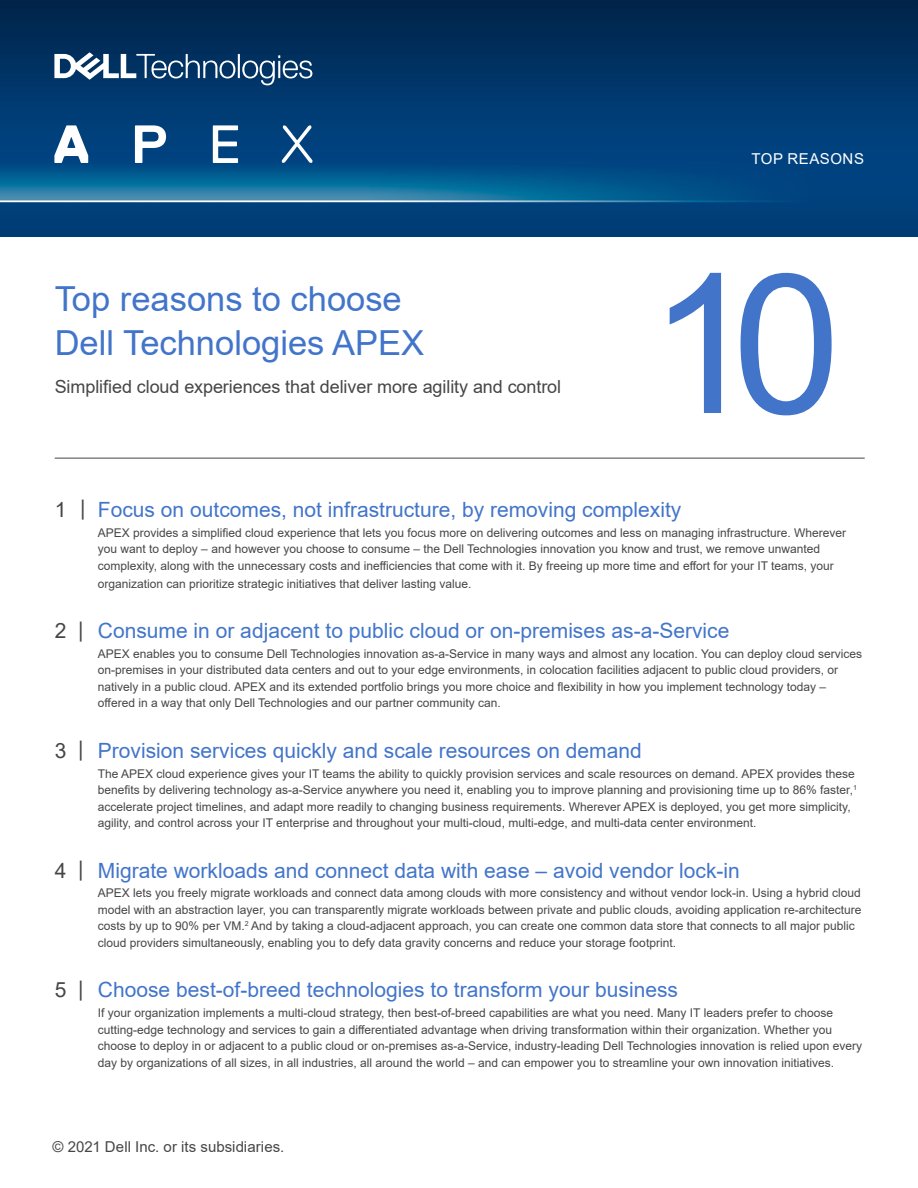
<style>
.page{position:relative;width:918px;height:1188px;background:#fff}
.page>*{position:absolute;margin:0;border:0;box-sizing:border-box;transform-origin:0 0}
.t1{font:195px "Arial";color:#4275ca}
.Headline_1{font:34.5px/43.5px "Arial";color:#4275ca}
.List_item_subheading{font:21px "Arial";color:#4275ca}
.Headline_1-2{font:18px "Arial";letter-spacing:-.005em;color:#464646}
.t2{font:15px "Arial";color:#464646}
.Table_Text{font:15px "Arial";letter-spacing:.035em;color:#fff}
.List_Copy{font:12px/16.5px "Arial";color:#464646}
.s1{color:#464646}
</style>
<div class="page">
<img style="left:0;top:0;width:918px;height:236px">
<svg style="left:54px;top:52px;width:258px;height:33px"></svg>
<hr style="left:55px;top:458px;width:810px;height:1px;background:#464646">
<svg style="left:54px;top:125px;width:34px;height:38px"></svg>
<svg style="left:135px;top:125px;width:31px;height:38px"></svg>
<svg style="left:213px;top:125px;width:25px;height:38px"></svg>
<svg style="left:282px;top:125px;width:30px;height:38px"></svg>
<p class="Headline_1" style="left:55px;top:277px;width:371px">Top reasons to choose<br>Dell Technologies APEX</p>
<p class="Headline_1-2" style="left:55px;top:374px;width:508px">Simplified cloud experiences that deliver more agility and control</p>
<p class="Table_Text" style="left:751px;top:148px;width:114px">TOP REASONS</p>
<p class="t1" style="left:648px;top:210px;width:194px">10</p>
<p class="List_item_subheading" style="left:55px;top:495px;width:628px"><span class="s1">1 |</span> Focus on outcomes, not infrastructure, by removing complexity</p>
<p class="List_Copy" style="left:98px;top:524px;width:750px">APEX provides a simplified cloud experience that lets you focus more on delivering outcomes and less on managing infrastructure. Wherever you want to deploy – and however you choose to consume – the Dell Technologies innovation you know and trust, we remove unwanted complexity, along with the unnecessary costs and inefficiencies that come with it. By freeing up more time and effort for your IT teams, your</p>
<p class="List_Copy" style="left:98px;top:575px;width:375px">organization can prioritize strategic initiatives that deliver lasting value.</p>
<p class="List_item_subheading" style="left:55px;top:616px;width:676px"><span class="s1">2 |</span> Consume in or adjacent to public cloud or on-premises as-a-Service</p>
<p class="List_Copy" style="left:98px;top:645px;width:766px">APEX enables you to consume Dell Technologies innovation as-a-Service in many ways and almost any location. You can deploy cloud services on-premises in your distributed data centers and out to your edge environments, in colocation facilities adjacent to public cloud providers, or natively in a public cloud. APEX and its extended portfolio brings you more choice and flexibility in how you implement technology today – offered in a way that only Dell Technologies and our partner community can.</p>
<p class="List_item_subheading" style="left:55px;top:736px;width:589px"><span class="s1">3 |</span> Provision services quickly and scale resources on demand</p>
<p class="List_Copy" style="left:98px;top:765px;width:761px">The APEX cloud experience gives your IT teams the ability to quickly provision services and scale resources on demand. APEX provides these benefits by delivering technology as-a-Service anywhere you need it, enabling you to improve planning and provisioning time up to 86% faster,<sup>1 </sup>accelerate project timelines, and adapt more readily to changing business requirements. Wherever APEX is deployed, you get more simplicity, agility, and control across your IT enterprise and throughout your multi-cloud, multi-edge, and multi-data center environment.</p>
<p class="List_item_subheading" style="left:55px;top:856px;width:687px"><span class="s1">4 |</span> Migrate workloads and connect data with ease – avoid vendor lock-in</p>
<p class="List_Copy" style="left:98px;top:885px;width:765px">APEX lets you freely migrate workloads and connect data among clouds with more consistency and without vendor lock-in. Using a hybrid cloud model with an abstraction layer, you can transparently migrate workloads between private and public clouds, avoiding application re-architecture costs by up to 90% per VM.<sup>2</sup> And by taking a cloud-adjacent approach, you can create one common data store that connects to all major public cloud providers simultaneously, enabling you to defy data gravity concerns and reduce your storage footprint.</p>
<p class="List_item_subheading" style="left:55px;top:976px;width:625px"><span class="s1">5 |</span> Choose best-of-breed technologies to transform your business</p>
<p class="List_Copy" style="left:98px;top:1005px;width:766px">If your organization implements a multi-cloud strategy, then best-of-breed capabilities are what you need. Many IT leaders prefer to choose cutting-edge technology and services to gain a differentiated advantage when driving transformation within their organization. Whether you choose to deploy in or adjacent to a public cloud or on-premises as-a-Service, industry-leading Dell Technologies innovation is relied upon every day by organizations of all sizes, in all industries, all around the world – and can empower you to streamline your own innovation initiatives.</p>
<p class="t2" style="left:52px;top:1136px;width:233px">© 2021 Dell Inc. or its subsidiaries.</p>
</div>
